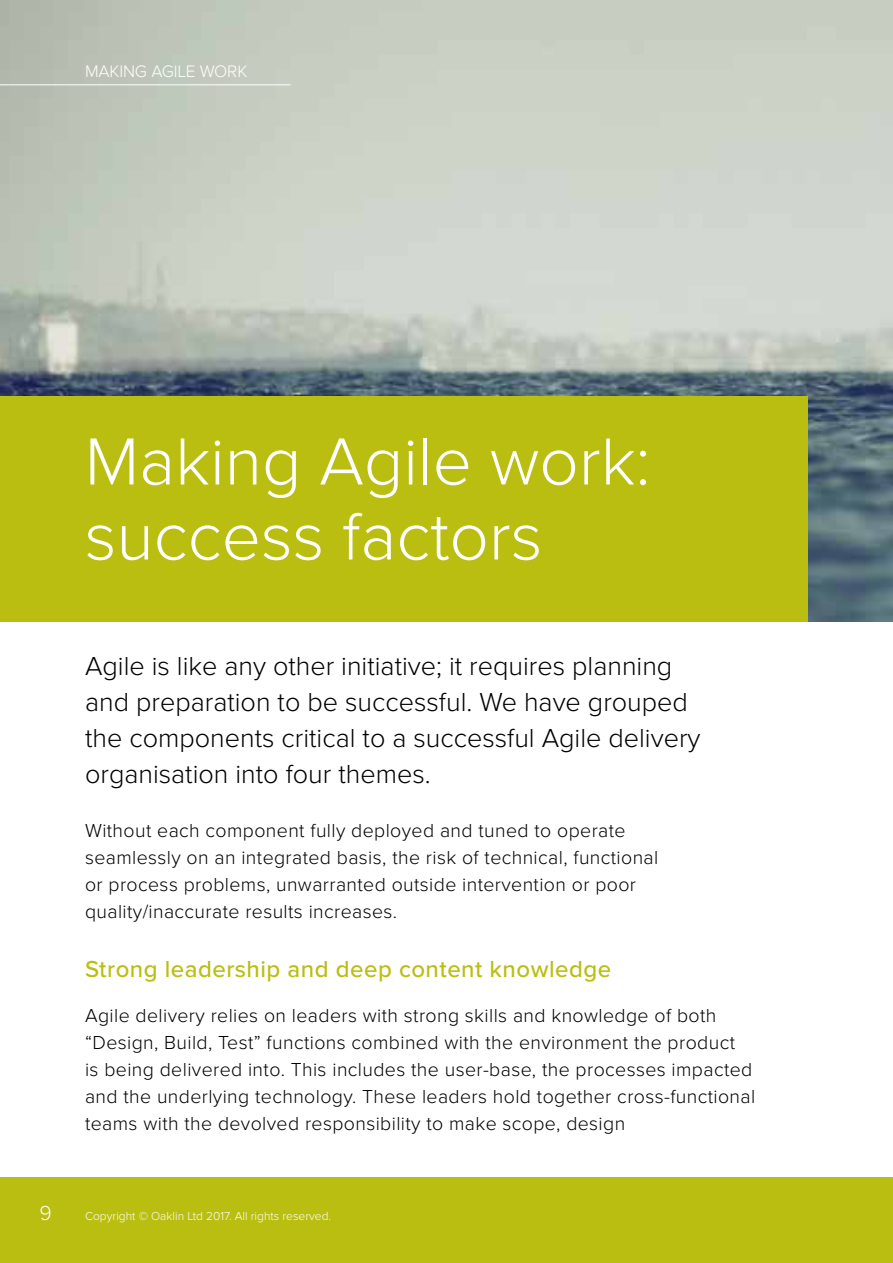
<style>
.page{position:relative;width:893px;height:1263px;background:#fff}
.page>*{position:absolute;margin:0;border:0;box-sizing:border-box;transform-origin:0 0}
.t1{font:300 69px/75px "Proxima Nova";color:#fff}
.t2{font:300 27px/36px "Proxima Nova";color:#000}
.t3{font:500 24px "Proxima Nova";letter-spacing:.02em;color:#babe10}
.t4{font:300 21px "Proxima Nova";color:#fff}
.t5{font:300 19.5px/27px "Proxima Nova";letter-spacing:.02em;color:#000}
.t6{font:300 17.25px "Proxima Nova";letter-spacing:-.01em;color:#fff}
.t7{font:300 12px "Proxima Nova";color:#fff}
</style>
<div class="page">
<div style="left:0;top:1178px;width:893px;height:85px;background:#babe10"></div>
<img style="left:0;top:0;width:893px;height:621px">
<div style="left:0;top:396px;width:808px;height:225px;background:#babe10"></div>
<hr style="left:0;top:85px;width:291px;height:1px;background:#fff">
<p class="t6" style="left:85px;top:62px;width:164px">MAKING AGILE WORK</p>
<h1 class="t1" style="left:85px;top:426px;width:567px">Making Agile work: success factors</h1>
<h2 class="t2" style="left:85px;top:649px;width:617px">Agile is like any other initiative; it requires planning and preparation to be successful. We have grouped the components critical to a successful Agile delivery organisation into four themes.</h2>
<p class="t5" style="left:85px;top:818px;width:575px">Without each component fully deployed and tuned to operate seamlessly on an integrated basis, the risk of technical, functional or process problems, unwarranted outside intervention or poor quality/inaccurate results increases.</p>
<p class="t3" style="left:85px;top:955px;width:528px">Strong leadership and deep content knowledge</p>
<p class="t5" style="left:85px;top:1002px;width:672px">Agile delivery relies on leaders with strong skills and knowledge of both “Design, Build, Test” functions combined with the environment the product<br>is being delivered into. This includes the user-base, the processes impacted and the underlying technology. These leaders hold together cross-functional teams with the devolved responsibility to make scope, design</p>
<p class="t4" style="left:40px;top:1201px;width:14px">9</p>
<p class="t7" style="left:85px;top:1209px;width:248px">Copyright © Oaklin Ltd 2017. All rights reserved.</p>
</div>
